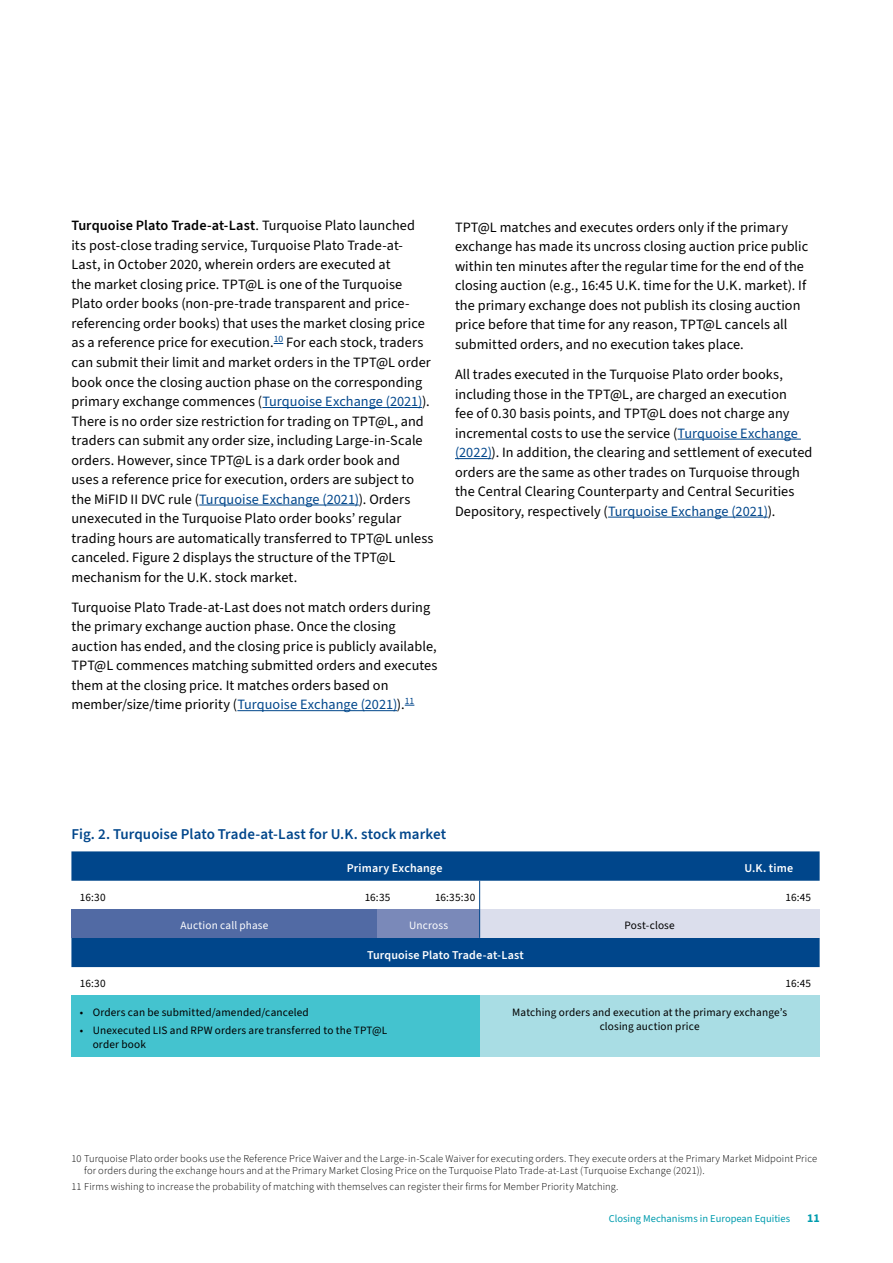
<style>
.page{position:relative;width:893px;height:1263px;background:#fff}
.page>*{position:absolute;margin:0;border:0;box-sizing:border-box;transform-origin:0 0}
.Heading_3{font:600 15px "Source Sans 3";letter-spacing:.005em;color:#00468b}
.Body_Copy{font:14.25px/19.5px "Source Sans 3";letter-spacing:.005em;color:#000}
.Table_Heading{font:600 12px "Source Sans 3";letter-spacing:.01em;color:#fff}
.t1{font:700 12px "Source Sans 3";color:#009cae}
.Table_Text{font:11.25px/14.2px "Source Sans 3";letter-spacing:.015em;color:#000}
.Table_Text-2{font:11.25px "Source Sans 3";letter-spacing:.015em;color:#fff}
.Footnotes{font:300 10.5px/12px "Source Sans 3";letter-spacing:.015em;color:#000}
.t2{font:10.5px "Source Sans 3";color:#009cae}
.s1{font-weight:600}
.s2{color:#00468b}
</style>
<div class="page">
<hr style="left:262px;top:407px;width:160px;height:1px;background:#00468b">
<hr style="left:199px;top:505px;width:160px;height:1px;background:#00468b">
<hr style="left:237px;top:710px;width:160px;height:1px;background:#00468b">
<hr style="left:678px;top:439px;width:123px;height:1px;background:#00468b">
<hr style="left:455px;top:458px;width:37px;height:1px;background:#00468b">
<hr style="left:608px;top:517px;width:160px;height:1px;background:#00468b">
<svg style="left:71px;top:851px;width:749px;height:116px;fill:#00468b"></svg>
<div style="left:71px;top:909px;width:307px;height:29px;background:#516aa4"></div>
<div style="left:378px;top:909px;width:102px;height:29px;background:#7a89b9"></div>
<div style="left:480px;top:909px;width:340px;height:29px;background:#dbdeec"></div>
<div style="left:71px;top:995px;width:409px;height:62px;background:#44c3cf"></div>
<div style="left:480px;top:995px;width:340px;height:62px;background:#a9dde4"></div>
<svg style="left:479px;top:881px;width:1px;height:57px"></svg>
<p class="Body_Copy" style="left:71px;top:216px;width:364px"><span class="s1">Turquoise Plato Trade-at-Last</span>. Turquoise Plato launched<br>its post-close trading service, Turquoise Plato Trade-at-Last, in October 2020, wherein orders are executed at<br>the market closing price. TPT@L is one of the Turquoise Plato order books (non-pre-trade transparent and price&shy;referencing order books) that uses the market closing price as a reference price for execution.<sup>10</sup> For each stock, traders can submit their limit and market orders in the TPT@L order book once the closing auction phase on the corresponding primary exchange commences (<span class="s2">Turquoise Exchange (2021)</span>).<br>There is no order size restriction for trading on TPT@L, and traders can submit any order size, including Large-in-Scale orders. However, since TPT@L is a dark order book and<br>uses a reference price for execution, orders are subject to the MiFID II DVC rule (<span class="s2">Turquoise Exchange (2021)</span>). Orders unexecuted in the Turquoise Plato order books’ regular trading hours are automatically transferred to TPT@L unless canceled. Figure 2 displays the structure of the TPT@L mechanism for the U.K. stock market.</p>
<p class="Body_Copy" style="left:71px;top:598px;width:368px">Turquoise Plato Trade-at-Last does not match orders during the primary exchange auction phase. Once the closing auction has ended, and the closing price is publicly available, TPT@L commences matching submitted orders and executes them at the closing price. It matches orders based on member/size/time priority (<span class="s2">Turquoise Exchange (2021)</span>).<sup>11</sup></p>
<p class="Body_Copy" style="left:455px;top:218px;width:355px">TPT@L matches and executes orders only if the primary exchange has made its uncross closing auction price public within ten minutes after the regular time for the end of the closing auction (e.g., 16:45 U.K. time for the U.K. market). If the primary exchange does not publish its closing auction price before that time for any reason, TPT@L cancels all submitted orders, and no execution takes place.</p>
<p class="Body_Copy" style="left:455px;top:365px;width:359px">All trades executed in the Turquoise Plato order books, including those in the TPT@L, are charged an execution<br>fee of 0.30 basis points, and TPT@L does not charge any incremental costs to use the service (<span class="s2">Turquoise Exchange (2022)</span>). In addition, the clearing and settlement of executed orders are the same as other trades on Turquoise through the Central Clearing Counterparty and Central Securities Depository, respectively (<span class="s2">Turquoise Exchange (2021)</span>).</p>
<p class="Heading_3" style="left:71px;top:824px;width:376px">Fig. 2. Turquoise Plato Trade-at-Last for U.K. stock market</p>
<p class="Table_Heading" style="left:347px;top:860px;width:97px">Primary Exchange</p>
<p class="Table_Heading" style="left:744px;top:860px;width:50px">U.K. time</p>
<p class="Table_Text" style="left:80px;top:890px;width:27px">16:30</p>
<p class="Table_Text" style="left:365px;top:890px;width:27px">16:35</p>
<p class="Table_Text" style="left:435px;top:890px;width:42px">16:35:30</p>
<p class="Table_Text" style="left:786px;top:890px;width:27px">16:45</p>
<p class="Table_Text-2" style="left:180px;top:918px;width:90px">Auction call phase</p>
<p class="Table_Text-2" style="left:409px;top:918px;width:40px">Uncross</p>
<p class="Table_Text" style="left:624px;top:919px;width:52px">Post-close</p>
<p class="Table_Heading" style="left:367px;top:946px;width:158px">Turquoise Plato Trade-at-Last</p>
<p class="Table_Text" style="left:80px;top:976px;width:27px">16:30</p>
<p class="Table_Text" style="left:786px;top:976px;width:27px">16:45</p>
<p class="Table_Text" style="left:80px;top:1005px;width:230px">• Orders can be submitted/amended/canceled</p>
<p class="Table_Text" style="left:93px;top:1024px;width:296px;text-indent:-13px">• Unexecuted LIS and RPW orders are transferred to the TPT@L order book</p>
<p class="Table_Text" style="left:512px;top:1005px;width:276px;text-align:center">Matching orders and execution at the primary exchange’s closing auction price</p>
<p class="Footnotes" style="left:84px;top:1153px;width:735px;text-indent:-13px">10 Turquoise Plato order books use the Reference Price Waiver and the Large-in-Scale Waiver for executing orders. They execute orders at the Primary Market Midpoint Price for orders during the exchange hours and at the Primary Market Closing Price on the Turquoise Plato Trade-at-Last (Turquoise Exchange (2021)).</p>
<p class="Footnotes" style="left:71px;top:1181px;width:549px">11 Firms wishing to increase the probability of matching with themselves can register their firms for Member Priority Matching.</p>
<p class="t2" style="left:609px;top:1211px;width:183px">Closing Mechanisms in European Equities</p>
<p class="t1" style="left:807px;top:1210px;width:14px">11</p>
</div>
